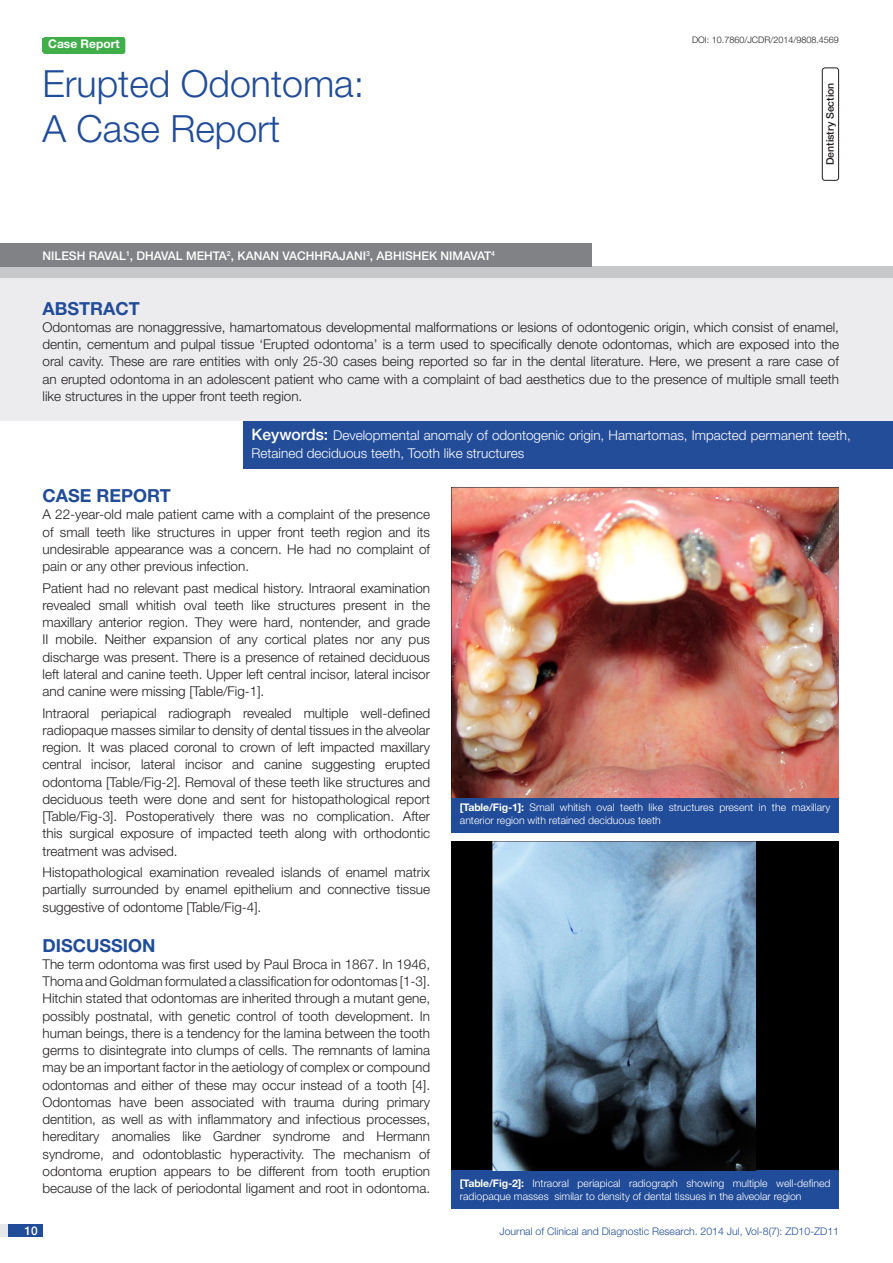
<style>
.page{position:relative;width:893px;height:1263px;background:#fff}
.page>*{position:absolute;margin:0;border:0;box-sizing:border-box;transform-origin:0 0}
.t1{font:300 37.5px/45px "Helvetica Neue";color:#214c99}
.Level_1{font:700 18px "Helvetica Neue";color:#214c99}
.Abstract_head{font:700 18px "Helvetica Neue";color:#214c99}
.Body_text{font:300 13.5px/17.2px "Helvetica Neue";color:#231f20;text-align:justify}
.Abstract_text{font:300 13.5px/17.2px "Helvetica Neue";color:#231f20;text-align:justify}
.t2{font:300 13.5px/17.2px "Helvetica Neue";color:#fff}
.Author{font:500 12px "Helvetica Neue";color:#fff}
.t3{font:700 12px "Helvetica Neue";color:#fff}
.Table_text{font:300 10.5px/12.6px "Helvetica Neue";color:#fff}
.t4{font:300 10.5px "Helvetica Neue";color:#214c99}
.con_particulars{font:500 10.5px "Helvetica Neue";letter-spacing:-.005em;color:#231f20}
.DOI{font:300 9px "Helvetica Neue";color:#231f20}
.s1{color:#244d99}
.s2{font-weight:500;font-size:15.75px}
.s3{font-weight:700}
</style>
<div class="page">
<div style="left:0;top:1224px;width:43px;height:13px;background:#e6e7e9"></div>
<div style="left:8px;top:1224px;width:35px;height:13px;background:#214c99"></div>
<div style="left:43px;top:37px;width:82px;height:17px;background:#40ae49;border-radius:3px"></div>
<div style="left:0;top:266px;width:893px;height:12px;background:#c7c8ca"></div>
<div style="left:822px;top:68px;width:17px;height:113px;border:1px solid #231f20;border-radius:3px"></div>
<div style="left:0;top:243px;width:591px;height:24px;background:#808285"></div>
<div style="left:243px;top:421px;width:650px;height:47px;background:#244d99"></div>
<div style="left:0;top:278px;width:893px;height:143px;background:#ececee"></div>
<div style="left:451px;top:794px;width:388px;height:39px;background:#214c99"></div>
<div style="left:451px;top:1170px;width:388px;height:39px;background:#214c99"></div>
<img style="left:451px;top:488px;width:388px;height:309px">
<div style="left:451px;top:842px;width:388px;height:328px;background:#000"></div>
<img style="left:492px;top:842px;width:263px;height:328px">
<p class="t3" style="left:48px;top:37px;width:73px">CASE REPORT</p>
<p class="t1" style="left:43px;top:60px;width:323px">Erupted Odontoma:<br>A Case Report</p>
<p class="Author" style="left:43px;top:248px;width:454px">NILESH RAVAL<sup>1</sup>, DHAVAL MEHTA<sup>2</sup>, KANAN VACHHRAJANI<sup>3</sup>, ABHISHEK NIMAVAT<sup>4</sup></p>
<p class="DOI" style="left:692px;top:35px;width:148px">DOI: 10.7860/JCDR/2014/9808.4569</p>
<p class="con_particulars" style="left:824px;top:165px;width:84px;rotate:-90deg">DENTISTRY SECTION</p>
<p class="Abstract_head" style="left:43px;top:297px;width:98px">ABST<span class="s1">RAC</span>T</p>
<p class="Abstract_text" style="left:43px;top:318px;width:798px">Odontomas are nonaggressive, hamartomatous developmental malformations or lesions of odontogenic origin, which consist of enamel, dentin, cementum and pulpal tissue ‘Erupted odontoma’ is a term used to specifically denote odontomas, which are exposed into the oral cavity. These are rare entities with only 25-30 cases being reported so far in the dental literature. Here, we present a rare case of an erupted odontoma in an adolescent patient who came with a complaint of bad aesthetics due to the presence of multiple small teeth like structures in the upper front teeth region.</p>
<p class="t2" style="left:252px;top:427px;width:601px"><span class="s2">KEYWORDS:</span> Developmental anomaly of odontogenic origin, Hamartomas, Impacted permanent teeth,<br>Retained deciduous teeth, Tooth like structures</p>
<p class="Level_1" style="left:43px;top:484px;width:130px">CASE REPORT</p>
<p class="Body_text" style="left:43px;top:505px;width:389px">A 22-year-old male patient came with a complaint of the presence of small teeth like structures in upper front teeth region and its undesirable appearance was a concern. He had no complaint of pain or any other previous infection.</p>
<p class="Body_text" style="left:43px;top:579px;width:389px">Patient had no relevant past medical history. Intraoral examination revealed small whitish oval teeth like structures present in the maxillary anterior region. They were hard, nontender, and grade II mobile. Neither expansion of any cortical plates nor any pus discharge was present. There is a presence of retained deciduous left lateral and canine teeth. Upper left central incisor, lateral incisor and canine were missing [Table/Fig-1].</p>
<p class="Body_text" style="left:43px;top:704px;width:389px">Intraoral periapical radiograph revealed multiple well-defined radiopaque masses similar to density of dental tissues in the alveolar region. It was placed coronal to crown of left impacted maxillary central incisor, lateral incisor and canine suggesting erupted odontoma [Table/Fig-2]. Removal of these teeth like structures and deciduous teeth were done and sent for histopathological report [Table/Fig-3]. Postoperatively there was no complication. After this surgical exposure of impacted teeth along with orthodontic treatment was advised.</p>
<p class="Body_text" style="left:43px;top:863px;width:389px">Histopathological examination revealed islands of enamel matrix partially surrounded by enamel epithelium and connective tissue suggestive of odontome [Table/Fig-4].</p>
<p class="Level_1" style="left:43px;top:934px;width:115px">DISCUSSION</p>
<p class="Body_text" style="left:43px;top:955px;width:389px">The term odontoma was first used by Paul Broca in 1867. In 1946, Thoma and Goldman formulated a classification for odontomas [1-3].<br>Hitchin stated that odontomas are inherited through a mutant gene, possibly postnatal, with genetic control of tooth development. In human beings, there is a tendency for the lamina between the tooth germs to disintegrate into clumps of cells. The remnants of lamina may be an important factor in the aetiology of complex or compound odontomas and either of these may occur instead of a tooth [4].<br>Odontomas have been associated with trauma during primary dentition, as well as with inflammatory and infectious processes, hereditary anomalies like Gardner syndrome and Hermann syndrome, and odontoblastic hyperactivity. The mechanism of odontoma eruption appears to be different from tooth eruption because of the lack of periodontal ligament and root in odontoma.</p>
<p class="Table_text" style="left:460px;top:801px;width:372px"><span class="s3">[TABLE/FIG-1]:</span> Small whitish oval teeth like structures present in the maxillary anterior region with retained deciduous teeth</p>
<p class="Table_text" style="left:460px;top:1177px;width:372px"><span class="s3">[TABLE/FIG-2]:</span> Intraoral periapical radiograph showing multiple well-defined radiopaque masses similar to density of dental tissues in the alveolar region</p>
<p class="Author" style="left:24px;top:1223px;width:15px">10</p>
<p class="t4" style="left:499px;top:1225px;width:341px">Journal of Clinical and Diagnostic Research. 2014 Jul, Vol-8(7): ZD10-ZD11</p>
</div>
